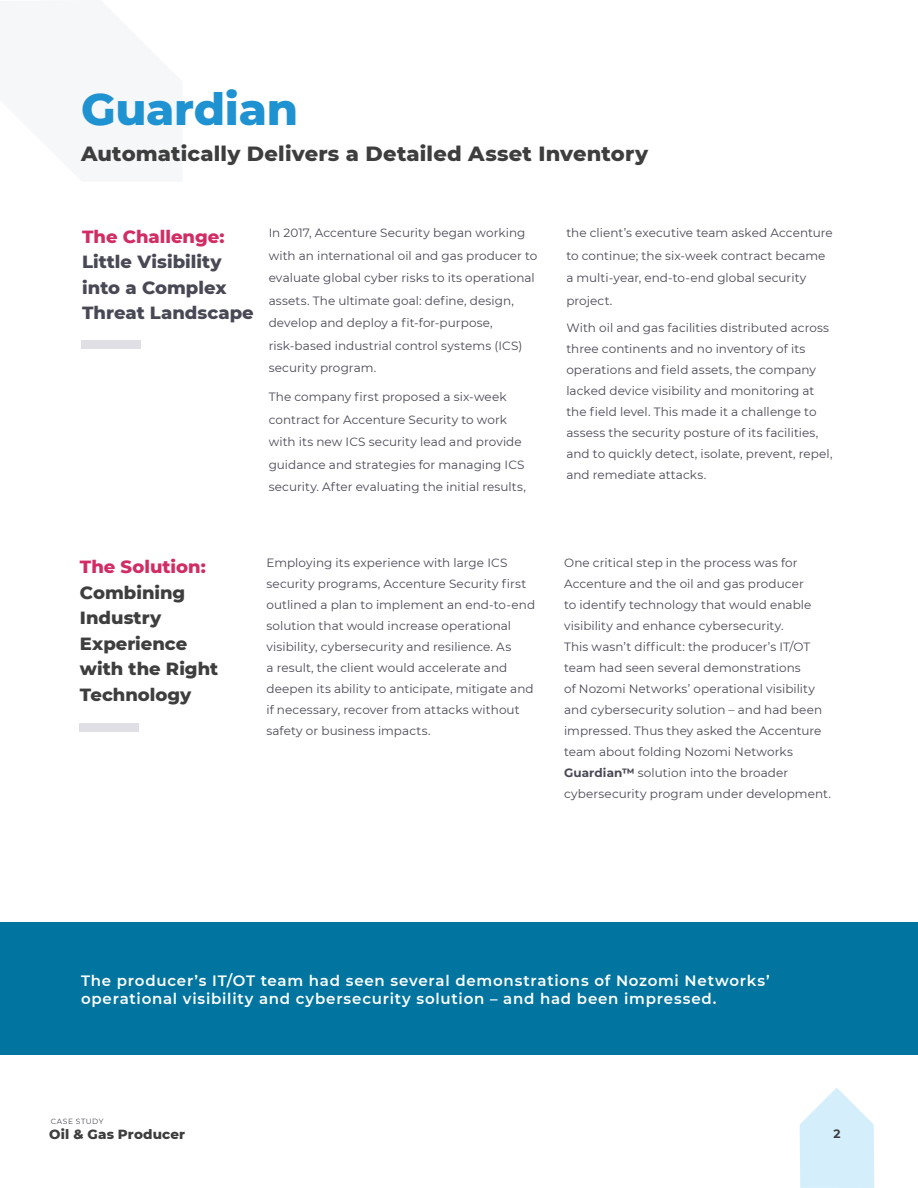
<style>
.page{position:relative;width:918px;height:1188px;background:#fff}
.page>*{position:absolute;margin:0;border:0;box-sizing:border-box;transform-origin:0 0}
.Chapter_Title{font:800 45px "Montserrat";letter-spacing:-.005em;color:#1f92d1}
.Chapter_Subtitle{font:800 21px "Montserrat";letter-spacing:.01em;color:#3e3e3f}
.Chapter_Section__no{font:800 18px/25.5px "Montserrat";color:#3e3e3f}
.Chapter_Section{font:800 18px/25.5px "Montserrat";color:#494956}
.Quote_-_Content{font:600 15px/18px "Montserrat";letter-spacing:.05em;color:#fff}
.t1{font:800 13.5px "Montserrat";letter-spacing:.005em;color:#3e3e3f}
.Normal_Body{font:12px/21px "Montserrat";letter-spacing:.005em;color:#494956}
.Quote_content_-_no_b{font:12px/22.5px "Montserrat";letter-spacing:.005em;color:#494956}
.t2{font:700 12px "Montserrat";color:#3e3e3f}
.t3{font:7.5px "Montserrat";letter-spacing:.075em;color:#494956}
.s1{color:#d12d63}
.s2{font-weight:700}
</style>
<div class="page">
<svg style="left:800px;top:1088px;width:74px;height:100px"></svg>
<div style="left:81px;top:341px;width:60px;height:8px;background:#dfdfe5"></div>
<div style="left:79px;top:723px;width:60px;height:9px;background:#dfdfe5"></div>
<div style="left:0;top:922px;width:918px;height:133px;background:#0175a0"></div>
<p class="Chapter_Title" style="left:81px;top:76px;width:219px">Guardian</p>
<p class="Chapter_Subtitle" style="left:81px;top:138px;width:569px">Automatically Delivers a Detailed Asset Inventory</p>
<p class="Chapter_Section" style="left:82px;top:223px;width:173px"><span class="s1">The Challenge:<br></span>Little Visibility into a Complex<br>Threat Landscape</p>
<p class="Quote_content_-_no_b" style="left:269px;top:221px;width:270px">In 2017, Accenture Security began working with an international oil and gas producer to evaluate global cyber risks to its operational assets. The ultimate goal: define, design, develop and deploy a fit-for-purpose, risk-based industrial control systems (ICS) security program.</p>
<p class="Quote_content_-_no_b" style="left:269px;top:385px;width:259px">The company first proposed a six-week contract for Accenture Security to work with its new ICS security lead and provide guidance and strategies for managing ICS security. After evaluating the initial results,</p>
<p class="Quote_content_-_no_b" style="left:566px;top:221px;width:268px">the client’s executive team asked Accenture to continue; the six-week contract became a multi-year, end-to-end global security project.</p>
<p class="Normal_Body" style="left:566px;top:317px;width:268px">With oil and gas facilities distributed across three continents and no inventory of its operations and field assets, the company lacked device visibility and monitoring at the field level. This made it a challenge to assess the security posture of its facilities, and to quickly detect, isolate, prevent, repel, and remediate attacks.</p>
<p class="Chapter_Section__no" style="left:80px;top:553px;width:128px"><span class="s1">The Solution:<br></span>Combining<br>Industry<br>Experience</p>
<p class="Chapter_Section__no" style="left:80px;top:655px;width:140px">with the Right<br>Technology</p>
<p class="Normal_Body" style="left:266px;top:552px;width:270px">Employing its experience with large ICS security programs, Accenture Security first outlined a plan to implement an end-to-end solution that would increase operational visibility, cybersecurity and resilience. As<br>a result, the client would accelerate and deepen its ability to anticipate, mitigate and if necessary, recover from attacks without safety or business impacts.</p>
<p class="Normal_Body" style="left:564px;top:552px;width:268px">One critical step in the process was for Accenture and the oil and gas producer<br>to identify technology that would enable visibility and enhance cybersecurity.<br>This wasn’t difficult: the producer’s IT/OT team had seen several demonstrations<br>of Nozomi Networks’ operational visibility and cybersecurity solution – and had been impressed. Thus they asked the Accenture team about folding Nozomi Networks <span class="s2">Guardian™</span> solution into the broader cybersecurity program under development.</p>
<p class="Quote_-_Content" style="left:81px;top:971px;width:690px">The producer’s IT/OT team had seen several demonstrations of Nozomi Networks’ operational visibility and cybersecurity solution – and had been impressed.</p>
<p class="t3" style="left:51px;top:1116px;width:54px">CASE STUDY</p>
<p class="t1" style="left:49px;top:1124px;width:138px">Oil &amp; Gas Producer</p>
<p class="t2" style="left:833px;top:1125px;width:9px">2</p>
</div>
